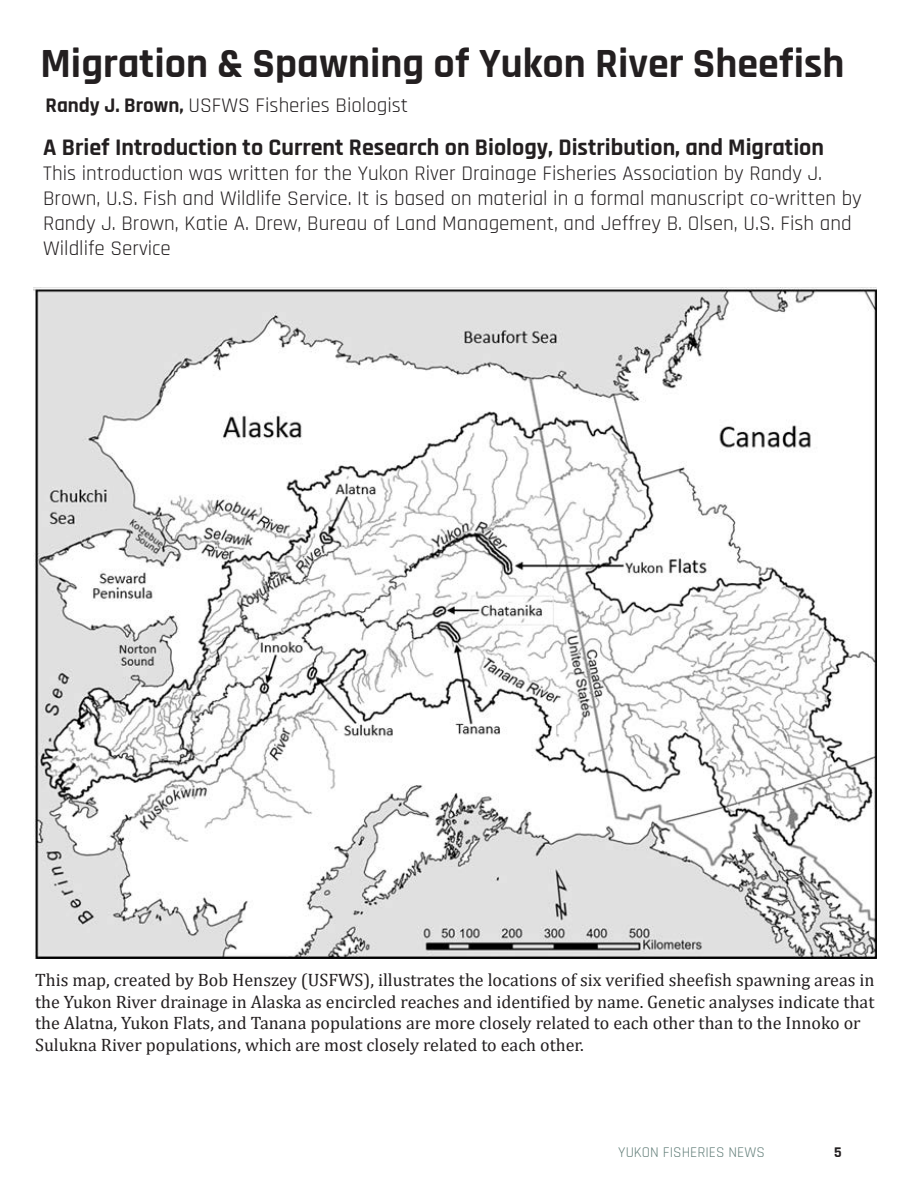
<style>
.page{position:relative;width:918px;height:1188px;background:#fff}
.page>*{position:absolute;margin:0;border:0;box-sizing:border-box;transform-origin:0 0}
.t1{font:700 42px "Rajdhani";color:#231f20}
.t2{font:700 24px "Rajdhani";color:#231f20}
.t3{font:21px/25.2px "Rajdhani";color:#231f20}
.t4{font:18px/21.6px "Cambria";color:#231f20}
.t5{font:15px "Rajdhani";color:#65807b}
.t6{font:700 15px "Rajdhani";color:#231f20}
.s1{font-weight:700}
</style>
<div class="page">
<img style="left:34px;top:288px;width:843px;height:670px">
<p class="t1" style="left:40px;top:37px;width:806px">Migration &amp; Spawning of Yukon River Sheefish</p>
<p class="t3" style="left:46px;top:93px;width:364px"><span class="s1">Randy J. Brown,</span> USFWS Fisheries Biologist</p>
<p class="t2" style="left:43px;top:132px;width:782px">A Brief Introduction to Current Research on Biology, Distribution, and Migration</p>
<p class="t3" style="left:43px;top:161px;width:820px">This introduction was written for the Yukon River Drainage Fisheries Association by Randy J.<br>Brown, U.S. Fish and Wildlife Service. It is based on material in a formal manuscript co-written by Randy J. Brown, Katie A. Drew, Bureau of Land Management, and Jeffrey B. Olsen, U.S. Fish and Wildlife Service</p>
<p class="t4" style="left:35px;top:969px;width:841px">This map, created by Bob Henszey (USFWS), illustrates the locations of six verified sheefish spawning areas in the Yukon River drainage in Alaska as encircled reaches and identified by name. Genetic analyses indicate that the Alatna, Yukon Flats, and Tanana populations are more closely related to each other than to the Innoko or Sulukna River populations, which are most closely related to each other.</p>
<p class="t5" style="left:618px;top:1144px;width:148px">YUKON FISHERIES NEWS</p>
<p class="t6" style="left:834px;top:1143px;width:9px">5</p>
</div>
